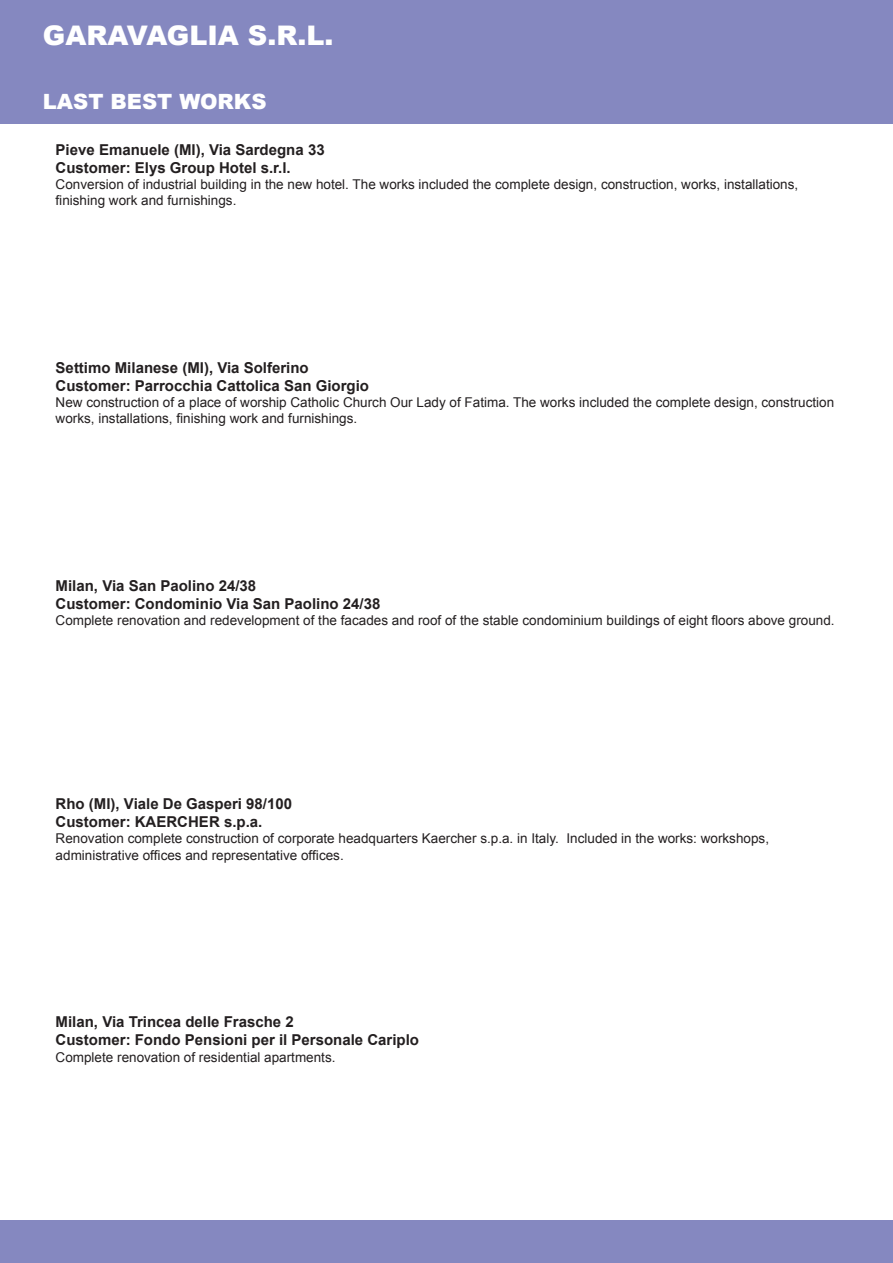
<style>
.page{position:relative;width:893px;height:1263px;background:#fff}
.page>*{position:absolute;margin:0;border:0;box-sizing:border-box;transform-origin:0 0}
.t1{font:900 27px "Arial";color:#fff}
.t2{font:900 21px "Arial";color:#fff}
.t3{font:700 15px "Arial";color:#231f20}
.t4{font:13.5px/16.2px "Arial";color:#231f20}
</style>
<div class="page">
<div style="left:0;top:1220px;width:893px;height:43px;background:#8588c0"></div>
<div style="left:0;top:0;width:893px;height:123px;background:#8588c0"></div>
<p class="t1" style="left:43px;top:16px;width:292px">GARAVAGLIA S.R.L.</p>
<h2 class="t2" style="left:43px;top:86px;width:225px">LAST BEST WORKS</h2>
<p class="t3" style="left:56px;top:139px;width:271px">Pieve Emanuele (MI), Via Sardegna 33</p>
<p class="t3" style="left:56px;top:157px;width:237px">Customer: Elys Group Hotel s.r.l.</p>
<p class="t4" style="left:56px;top:176px;width:744px">Conversion of industrial building in the new hotel. The works included the complete design, construction, works, installations, finishing work and furnishings.</p>
<p class="t3" style="left:56px;top:358px;width:255px">Settimo Milanese (MI), Via Solferino</p>
<p class="t3" style="left:56px;top:376px;width:315px">Customer: Parrocchia Cattolica San Giorgio</p>
<p class="t4" style="left:56px;top:394px;width:780px">New construction of a place of worship Catholic Church Our Lady of Fatima. The works included the complete design, construction works, installations, finishing work and furnishings.</p>
<p class="t3" style="left:56px;top:576px;width:202px">Milan, Via San Paolino 24/38</p>
<p class="t3" style="left:56px;top:594px;width:326px">Customer: Condominio Via San Paolino 24/38</p>
<p class="t4" style="left:56px;top:612px;width:780px">Complete renovation and redevelopment of the facades and roof of the stable condominium buildings of eight floors above ground.</p>
<p class="t3" style="left:56px;top:794px;width:238px">Rho (MI), Viale De Gasperi 98/100</p>
<p class="t3" style="left:56px;top:812px;width:208px">Customer: KAERCHER s.p.a.</p>
<p class="t4" style="left:56px;top:831px;width:715px">Renovation complete construction of corporate headquarters Kaercher s.p.a. in Italy. Included in the works: workshops, administrative offices and representative offices.</p>
<p class="t3" style="left:56px;top:1012px;width:240px">Milan, Via Trincea delle Frasche 2</p>
<p class="t3" style="left:56px;top:1030px;width:365px">Customer: Fondo Pensioni per il Personale Cariplo</p>
<p class="t4" style="left:56px;top:1049px;width:281px">Complete renovation of residential apartments.</p>
</div>
